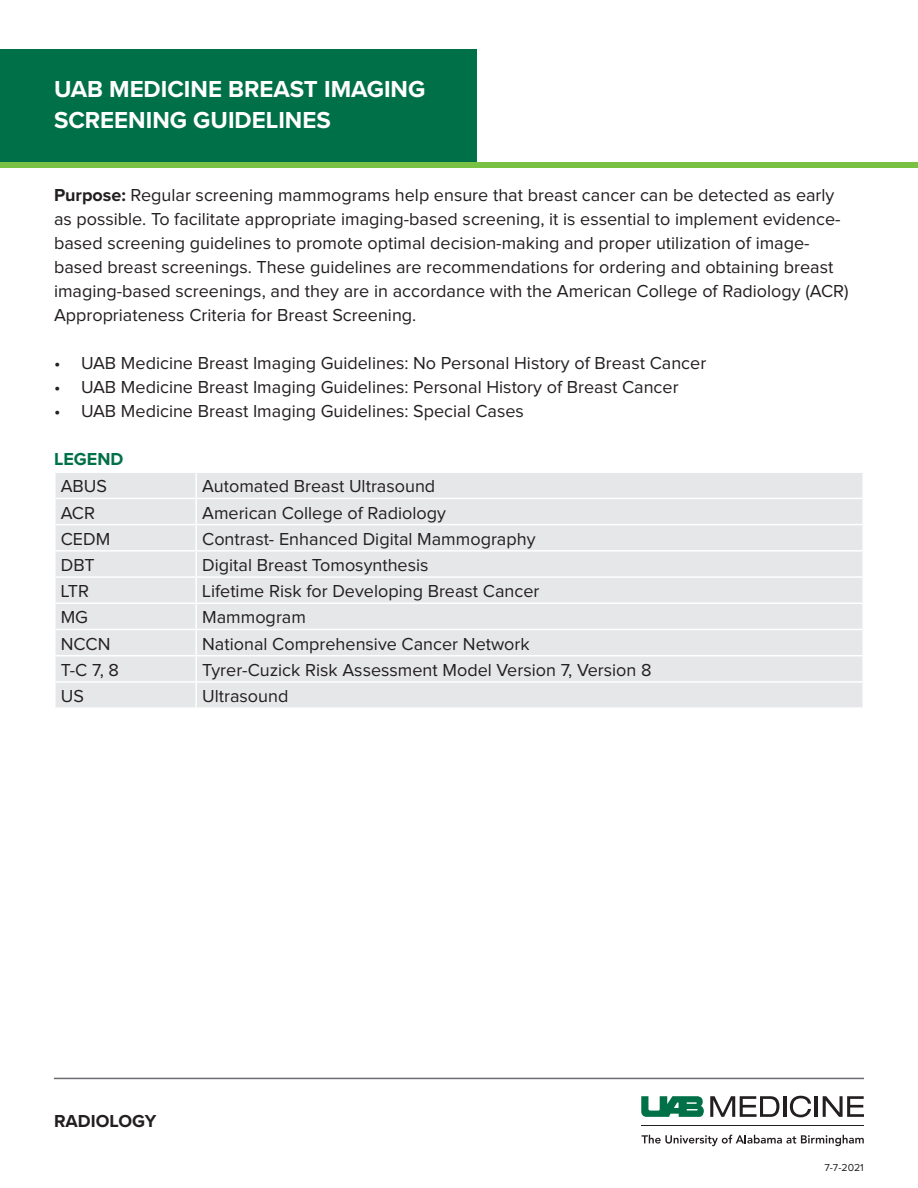
<style>
.page{position:relative;width:918px;height:1188px;background:#fff}
.page>*{position:absolute;margin:0;border:0;box-sizing:border-box;transform-origin:0 0}
.t1{font:700 24px/30.8px "Proxima Nova";color:#fff}
.t2{font:18px/24px "Proxima Nova";color:#231f20}
.t3{font:700 18px "Proxima Nova";color:#231f20}
.t4{font:700 18px "Proxima Nova";color:#007049}
.t5{font:10.5px "Proxima Nova";color:#231f20}
.s1{font-weight:700}
</style>
<div class="page">
<div style="left:0;top:50px;width:477px;height:113px;background:#007049"></div>
<div style="left:0;top:162px;width:918px;height:5px;background:#79c142"></div>
<div style="left:56px;top:473px;width:806px;height:234px;background:#e6e7e9"></div>
<hr style="left:195px;top:473px;width:2px;height:25px;background:#fff">
<hr style="left:54px;top:498px;width:142px;height:1px;background:#fff">
<hr style="left:196px;top:498px;width:668px;height:1px;background:#fff">
<hr style="left:195px;top:499px;width:2px;height:25px;background:#fff">
<hr style="left:54px;top:524px;width:142px;height:1px;background:#fff">
<hr style="left:196px;top:524px;width:668px;height:1px;background:#fff">
<hr style="left:195px;top:525px;width:2px;height:25px;background:#fff">
<hr style="left:54px;top:550px;width:142px;height:2px;background:#fff">
<hr style="left:196px;top:550px;width:668px;height:2px;background:#fff">
<hr style="left:195px;top:552px;width:2px;height:24px;background:#fff">
<hr style="left:54px;top:576px;width:142px;height:2px;background:#fff">
<hr style="left:196px;top:576px;width:668px;height:2px;background:#fff">
<hr style="left:195px;top:578px;width:2px;height:25px;background:#fff">
<hr style="left:54px;top:603px;width:142px;height:1px;background:#fff">
<hr style="left:196px;top:603px;width:668px;height:1px;background:#fff">
<hr style="left:195px;top:604px;width:2px;height:25px;background:#fff">
<hr style="left:54px;top:629px;width:142px;height:1px;background:#fff">
<hr style="left:196px;top:629px;width:668px;height:1px;background:#fff">
<hr style="left:195px;top:630px;width:2px;height:25px;background:#fff">
<hr style="left:54px;top:655px;width:142px;height:1px;background:#fff">
<hr style="left:196px;top:655px;width:668px;height:1px;background:#fff">
<hr style="left:195px;top:656px;width:2px;height:25px;background:#fff">
<hr style="left:54px;top:681px;width:142px;height:2px;background:#fff">
<hr style="left:196px;top:681px;width:668px;height:2px;background:#fff">
<hr style="left:195px;top:683px;width:2px;height:24px;background:#fff">
<hr style="left:54px;top:1078px;width:810px;height:1px;background:#6c6d70">
<svg style="left:641px;top:1096px;width:63px;height:21px"></svg>
<svg style="left:710px;top:1096px;width:69px;height:21px"></svg>
<hr style="left:783px;top:1096px;width:3px;height:21px;background:#231f20">
<svg style="left:790px;top:1096px;width:21px;height:21px"></svg>
<hr style="left:815px;top:1096px;width:3px;height:21px;background:#231f20">
<svg style="left:823px;top:1096px;width:41px;height:21px"></svg>
<hr style="left:641px;top:1126px;width:223px;height:1px;background:#231f20">
<svg style="left:641px;top:1135px;width:223px;height:11px"></svg>
<p class="t1" style="left:54px;top:73px;width:373px">UAB MEDICINE BREAST IMAGING<br>SCREENING GUIDELINES</p>
<p class="t2" style="left:54px;top:184px;width:796px"><span class="s1">Purpose:</span> Regular screening mammograms help ensure that breast cancer can be detected as early as possible. To facilitate appropriate imaging-based screening, it is essential to implement evidence&shy;based screening guidelines to promote optimal decision-making and proper utilization of image&shy;based breast screenings. These guidelines are recommendations for ordering and obtaining breast imaging-based screenings, and they are in accordance with the American College of Radiology (ACR)<br>Appropriateness Criteria for Breast Screening.</p>
<p class="t2" style="left:54px;top:352px;width:654px">• UAB Medicine Breast Imaging Guidelines: No Personal History of Breast Cancer</p>
<p class="t2" style="left:54px;top:376px;width:626px">• UAB Medicine Breast Imaging Guidelines: Personal History of Breast Cancer</p>
<p class="t2" style="left:54px;top:400px;width:471px">• UAB Medicine Breast Imaging Guidelines: Special Cases</p>
<p class="t4" style="left:54px;top:446px;width:71px">LEGEND</p>
<p class="t2" style="left:61px;top:475px;width:48px">ABUS</p>
<p class="t2" style="left:202px;top:475px;width:235px">Automated Breast Ultrasound</p>
<p class="t2" style="left:61px;top:501px;width:36px">ACR</p>
<p class="t2" style="left:202px;top:501px;width:245px">American College of Radiology</p>
<p class="t2" style="left:61px;top:528px;width:51px">CEDM</p>
<p class="t2" style="left:202px;top:528px;width:335px">Contrast- Enhanced Digital Mammography</p>
<p class="t2" style="left:61px;top:554px;width:35px">DBT</p>
<p class="t2" style="left:202px;top:554px;width:228px">Digital Breast Tomosynthesis</p>
<p class="t2" style="left:61px;top:580px;width:30px">LTR</p>
<p class="t2" style="left:202px;top:580px;width:339px">Lifetime Risk for Developing Breast Cancer</p>
<p class="t2" style="left:61px;top:606px;width:29px">MG</p>
<p class="t2" style="left:202px;top:606px;width:105px">Mammogram</p>
<p class="t2" style="left:61px;top:632px;width:51px">NCCN</p>
<p class="t2" style="left:202px;top:632px;width:329px">National Comprehensive Cancer Network</p>
<p class="t2" style="left:61px;top:659px;width:60px">T-C 7, 8</p>
<p class="t2" style="left:202px;top:659px;width:451px">Tyrer-Cuzick Risk Assessment Model Version 7, Version 8</p>
<p class="t2" style="left:61px;top:685px;width:25px">US</p>
<p class="t2" style="left:202px;top:685px;width:88px">Ultrasound</p>
<p class="t3" style="left:54px;top:1108px;width:104px">RADIOLOGY</p>
<p class="t5" style="left:824px;top:1163px;width:41px">7-7-2021</p>
</div>
